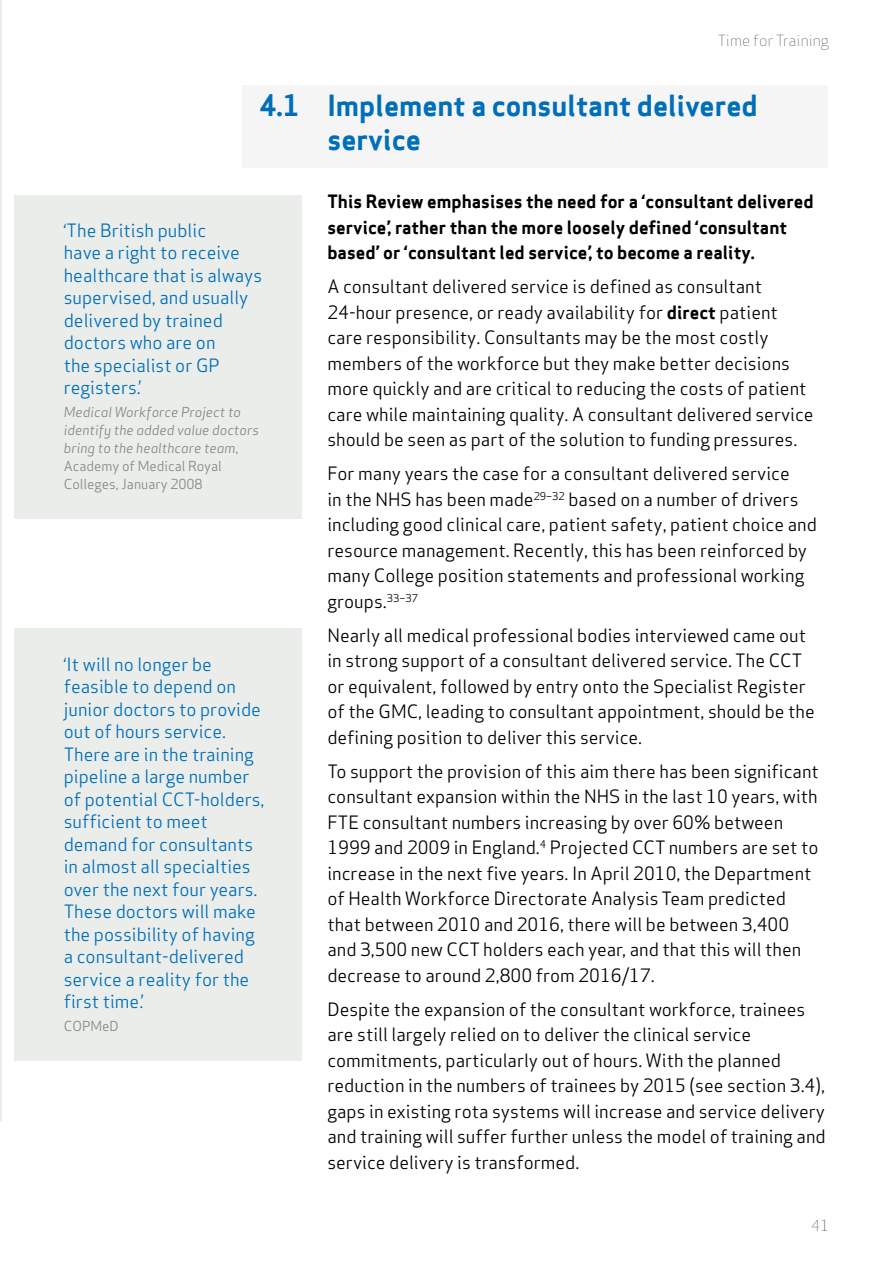
<style>
.page{position:relative;width:893px;height:1263px;background:#fff}
.page>*{position:absolute;margin:0;border:0;box-sizing:border-box;transform-origin:0 0}
.t1{font:28.5px/34.2px "Apex Sans Bold T";color:#006fba}
.t2{font:18px/25.5px "Apex Sans Book T";color:#000}
.t3{font:18px/22.5px "Apex Sans Book T";color:#006fba}
.t4{font:18px/25.5px "Apex Sans Bold T";color:#000}
.t5{font:15px "Apex Sans Light T";color:#565655}
.t6{font:13.5px/18px "Apex Sans Book Italic T";color:#868786}
.t7{font:13.5px/18px "Apex Sans Book T";color:#868786}
.s1{font-family:"Apex Sans Book T"}
.s2{font-family:"Apex Sans Bold T"}
</style>
<div class="page">
<div style="left:242px;top:85px;width:586px;height:82px;background:#f5f5f6"></div>
<div style="left:15px;top:195px;width:287px;height:324px;background:#eaedea"></div>
<div style="left:15px;top:629px;width:287px;height:432px;background:#eaedea"></div>
<hr style="left:0;top:0;width:2px;height:1120px;background:#ebecee">
<p class="t5" style="left:718px;top:31px;width:113px">Time for Training</p>
<h1 class="t1" style="left:327px;top:88px;width:432px;text-indent:-68px">4.1 Implement a consultant delivered service</h1>
<p class="t3" style="left:64px;top:219px;width:200px">‘The British public<br>have a right to receive healthcare that is always supervised, and usually delivered by trained doctors who are on<br>the specialist or GP registers.’</p>
<p class="t6" style="left:64px;top:403px;width:197px">Medical Workforce Project to identify the added value doctors bring to the healthcare team<span class="s1">,</span></p>
<p class="t7" style="left:64px;top:456px;width:160px">Academy of Medical Royal<br>Colleges, January 2008</p>
<p class="t3" style="left:64px;top:653px;width:202px">‘It will no longer be feasible to depend on junior doctors to provide out of hours service.<br>There are in the training pipeline a large number of potential CCT-holders, sufficient to meet demand for consultants in almost all specialties over the next four years.<br>These doctors will make the possibility of having a consultant-delivered service a reality for the first time.’</p>
<p class="t7" style="left:64px;top:1017px;width:56px">COPMeD</p>
<p class="t4" style="left:327px;top:189px;width:488px">This Review emphasises the need for a ‘consultant delivered service’, rather than the more loosely defined ‘consultant based’ or ‘consultant led service’, to become a reality.</p>
<p class="t2" style="left:327px;top:274px;width:488px">A consultant delivered service is defined as consultant 24-hour presence, or ready availability for <span class="s2">direct</span> patient care responsibility. Consultants may be the most costly members of the workforce but they make better decisions more quickly and are critical to reducing the costs of patient care while maintaining quality. A consultant delivered service should be seen as part of the solution to funding pressures.</p>
<p class="t2" style="left:327px;top:461px;width:491px">For many years the case for a consultant delivered service<br>in the NHS has been made<sup>29–32</sup> based on a number of drivers including good clinical care, patient safety, patient choice and resource management. Recently, this has been reinforced by many College position statements and professional working groups.<sup>33–37</sup></p>
<p class="t2" style="left:327px;top:622px;width:489px">Nearly all medical professional bodies interviewed came out in strong support of a consultant delivered service. The CCT or equivalent, followed by entry onto the Specialist Register of the GMC, leading to consultant appointment, should be the defining position to deliver this service.</p>
<p class="t2" style="left:327px;top:758px;width:493px">To support the provision of this aim there has been significant consultant expansion within the NHS in the last 10 years, with FTE consultant numbers increasing by over 60% between 1999 and 2009 in England.<sup>4</sup> Projected CCT numbers are set to increase in the next five years. In April 2010, the Department of Health Workforce Directorate Analysis Team predicted that between 2010 and 2016, there will be between 3,400 and 3,500 new CCT holders each year, and that this will then decrease to around 2,800 from 2016/17.</p>
<p class="t2" style="left:327px;top:996px;width:500px">Despite the expansion of the consultant workforce, trainees are still largely relied on to deliver the clinical service commitments, particularly out of hours. With the planned reduction in the numbers of trainees by 2015 (see section 3.4), gaps in existing rota systems will increase and service delivery and training will suffer further unless the model of training and service delivery is transformed.</p>
<p class="t5" style="left:811px;top:1216px;width:19px">41</p>
</div>
